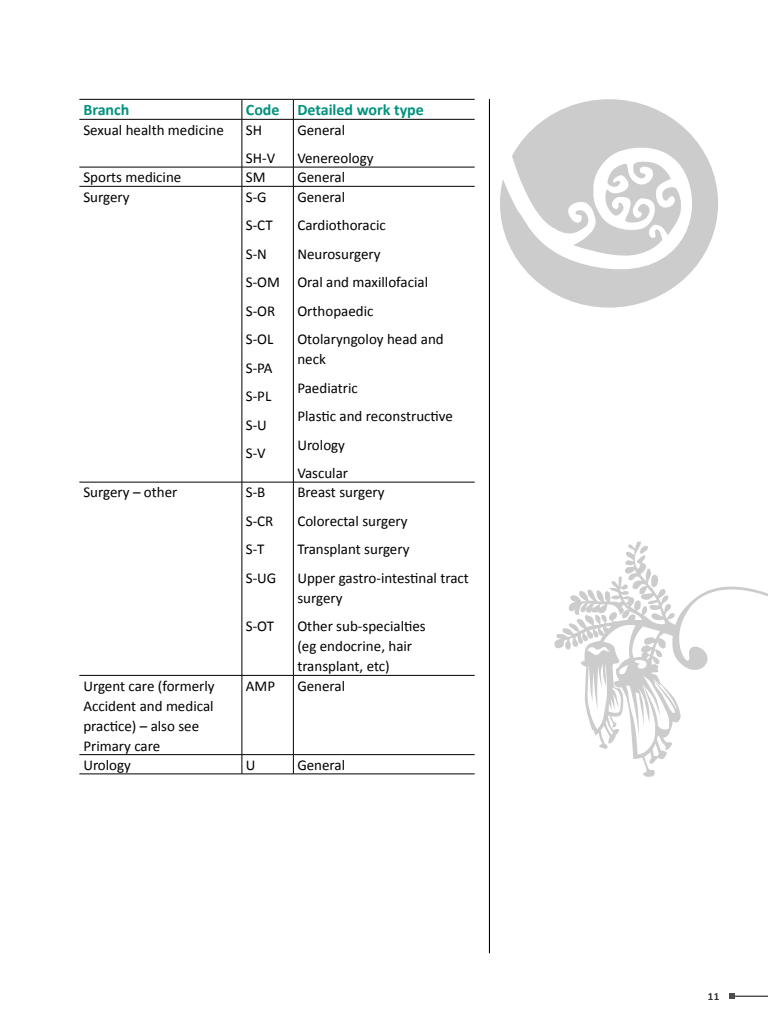
<style>
.page{position:relative;width:768px;height:1024px;background:#fff}
.page>*{position:absolute;margin:0;border:0;box-sizing:border-box;transform-origin:0 0}
.Body_Bold_Green{font:700 16px "Calibri";color:#00927e}
.Body_Copy{font:15px/20px "Calibri";color:#000}
.t1{font:700 11px "Calibri";color:#333}
</style>
<div class="page">
<hr style="left:732px;top:996px;width:36px;height:1px;background:#4d4d4d">
<svg style="left:729px;top:993px;width:6px;height:6px"></svg>
<hr style="left:79px;top:99px;width:163px;height:1px;background:#000">
<hr style="left:242px;top:99px;width:51px;height:1px;background:#000">
<svg style="left:242px;top:99px;width:1px;height:20px"></svg>
<hr style="left:293px;top:99px;width:182px;height:1px;background:#000">
<svg style="left:293px;top:99px;width:1px;height:20px"></svg>
<hr style="left:79px;top:119px;width:163px;height:1px;background:#000">
<hr style="left:242px;top:119px;width:51px;height:1px;background:#000">
<hr style="left:242px;top:119px;width:1px;height:48px;background:#000">
<hr style="left:293px;top:119px;width:182px;height:1px;background:#000">
<hr style="left:293px;top:119px;width:1px;height:48px;background:#000">
<hr style="left:79px;top:167px;width:163px;height:1px;background:#000">
<hr style="left:242px;top:167px;width:51px;height:1px;background:#000">
<svg style="left:242px;top:167px;width:1px;height:19px"></svg>
<hr style="left:293px;top:167px;width:182px;height:1px;background:#000">
<svg style="left:293px;top:167px;width:1px;height:19px"></svg>
<hr style="left:79px;top:186px;width:163px;height:1px;background:#000">
<hr style="left:242px;top:186px;width:51px;height:1px;background:#000">
<hr style="left:242px;top:186px;width:1px;height:296px;background:#000">
<hr style="left:293px;top:186px;width:182px;height:1px;background:#000">
<hr style="left:293px;top:186px;width:1px;height:296px;background:#000">
<hr style="left:79px;top:482px;width:163px;height:1px;background:#000">
<hr style="left:242px;top:482px;width:51px;height:1px;background:#000">
<hr style="left:242px;top:482px;width:1px;height:193px;background:#000">
<hr style="left:293px;top:482px;width:182px;height:1px;background:#000">
<hr style="left:293px;top:482px;width:1px;height:193px;background:#000">
<hr style="left:79px;top:675px;width:163px;height:1px;background:#000">
<hr style="left:242px;top:675px;width:51px;height:1px;background:#000">
<hr style="left:242px;top:676px;width:1px;height:79px;background:#000">
<hr style="left:293px;top:675px;width:182px;height:1px;background:#000">
<hr style="left:293px;top:676px;width:1px;height:79px;background:#000">
<hr style="left:79px;top:754px;width:163px;height:1px;background:#000">
<hr style="left:242px;top:754px;width:51px;height:1px;background:#000">
<svg style="left:242px;top:755px;width:1px;height:19px"></svg>
<hr style="left:293px;top:754px;width:182px;height:1px;background:#000">
<svg style="left:293px;top:755px;width:1px;height:19px"></svg>
<hr style="left:79px;top:774px;width:163px;height:1px;background:#000">
<hr style="left:242px;top:774px;width:51px;height:1px;background:#000">
<hr style="left:293px;top:774px;width:182px;height:1px;background:#000">
<hr style="left:489px;top:99px;width:1px;height:854px;background:#000">
<div style="left:500px;top:99px;width:218px;height:209px;background:#ccc;border-radius:50%"></div>
<svg style="left:500px;top:124px;width:202px;height:151px"></svg>
<svg style="left:554px;top:541px;width:214px;height:236px"></svg>
<p class="Body_Bold_Green" style="left:83px;top:100px;width:48px">Branch</p>
<p class="Body_Bold_Green" style="left:246px;top:100px;width:35px">Code</p>
<p class="Body_Bold_Green" style="left:297px;top:100px;width:128px">Detailed work type</p>
<p class="Body_Copy" style="left:83px;top:119px;width:142px">Sexual health medicine</p>
<p class="Body_Copy" style="left:246px;top:119px;width:18px">SH</p>
<p class="Body_Copy" style="left:246px;top:147px;width:31px">SH-V</p>
<p class="Body_Copy" style="left:297px;top:119px;width:49px">General</p>
<p class="Body_Copy" style="left:297px;top:147px;width:78px">Venereology</p>
<p class="Body_Copy" style="left:83px;top:167px;width:100px">Sports medicine</p>
<p class="Body_Copy" style="left:246px;top:167px;width:21px">SM</p>
<p class="Body_Copy" style="left:297px;top:167px;width:49px">General</p>
<p class="Body_Copy" style="left:83px;top:186px;width:48px">Surgery</p>
<p class="Body_Copy" style="left:246px;top:186px;width:22px">S-G</p>
<p class="Body_Copy" style="left:246px;top:214px;width:28px">S-CT</p>
<p class="Body_Copy" style="left:246px;top:243px;width:23px">S-N</p>
<p class="Body_Copy" style="left:246px;top:271px;width:36px">S-OM</p>
<p class="Body_Copy" style="left:246px;top:300px;width:31px">S-OR</p>
<p class="Body_Copy" style="left:246px;top:328px;width:29px">S-OL</p>
<p class="Body_Copy" style="left:246px;top:357px;width:28px">S-PA</p>
<p class="Body_Copy" style="left:246px;top:385px;width:27px">S-PL</p>
<p class="Body_Copy" style="left:246px;top:414px;width:23px">S-U</p>
<p class="Body_Copy" style="left:246px;top:442px;width:21px">S-V</p>
<p class="Body_Copy" style="left:297px;top:186px;width:49px">General</p>
<p class="Body_Copy" style="left:297px;top:214px;width:90px">Cardiothoracic</p>
<p class="Body_Copy" style="left:297px;top:243px;width:85px">Neurosurgery</p>
<p class="Body_Copy" style="left:297px;top:271px;width:132px">Oral and maxillofacial</p>
<p class="Body_Copy" style="left:297px;top:300px;width:78px">Orthopaedic</p>
<p class="Body_Copy" style="left:297px;top:328px;width:148px">Otolaryngoloy head and neck</p>
<p class="Body_Copy" style="left:297px;top:377px;width:62px">Paediatric</p>
<p class="Body_Copy" style="left:297px;top:405px;width:157px">Plastic and reconstructive</p>
<p class="Body_Copy" style="left:297px;top:434px;width:49px">Urology</p>
<p class="Body_Copy" style="left:297px;top:462px;width:52px">Vascular</p>
<p class="Body_Copy" style="left:83px;top:482px;width:96px">Surgery – other</p>
<p class="Body_Copy" style="left:246px;top:482px;width:21px">S-B</p>
<p class="Body_Copy" style="left:246px;top:510px;width:29px">S-CR</p>
<p class="Body_Copy" style="left:246px;top:539px;width:20px">S-T</p>
<p class="Body_Copy" style="left:246px;top:567px;width:32px">S-UG</p>
<p class="Body_Copy" style="left:246px;top:616px;width:30px">S-OT</p>
<p class="Body_Copy" style="left:297px;top:482px;width:89px">Breast surgery</p>
<p class="Body_Copy" style="left:297px;top:510px;width:112px">Colorectal surgery</p>
<p class="Body_Copy" style="left:297px;top:539px;width:114px">Transplant surgery</p>
<p class="Body_Copy" style="left:297px;top:567px;width:173px">Upper gastro-intestinal tract surgery</p>
<p class="Body_Copy" style="left:297px;top:616px;width:130px">Other sub-specialties (eg endocrine, hair transplant, etc)</p>
<p class="Body_Copy" style="left:83px;top:675px;width:133px">Urgent care (formerly<br>Accident and medical practice) – also see<br>Primary care</p>
<p class="Body_Copy" style="left:246px;top:675px;width:31px">AMP</p>
<p class="Body_Copy" style="left:297px;top:675px;width:49px">General</p>
<p class="Body_Copy" style="left:83px;top:754px;width:49px">Urology</p>
<p class="Body_Copy" style="left:246px;top:754px;width:11px">U</p>
<p class="Body_Copy" style="left:297px;top:754px;width:49px">General</p>
<p class="t1" style="left:708px;top:989px;width:13px">11</p>
</div>
